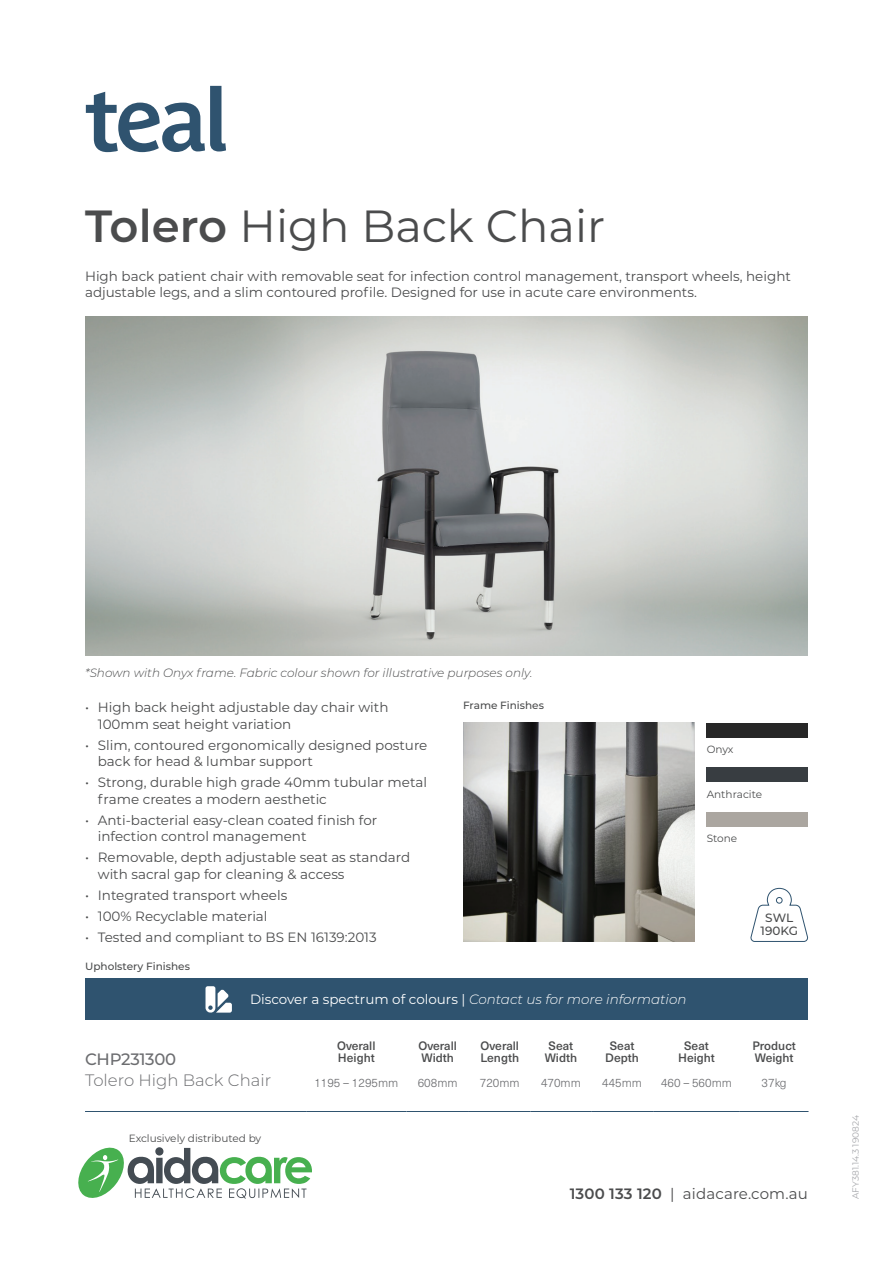
<style>
.page{position:relative;width:893px;height:1263px;background:#fff}
.page>*{position:absolute;margin:0;border:0;box-sizing:border-box;transform-origin:0 0}
.t1{font:45px "Montserrat";color:#4b4c4d}
.t2{font:300 16.5px "Montserrat";color:#6c6d70}
.t3{font:500 16.5px "Montserrat";letter-spacing:-.02em;color:#6c6d70}
.t4{font:15px "Montserrat";letter-spacing:.01em;color:#4b4c4d}
.t5{font:13.5px/16.5px "Montserrat";color:#4b4c4d}
.t6{font:13.5px "Montserrat";color:#fff}
.t7{font:500 12px/12px "Neue Haas Unica W1 G";color:#4b4c4d}
.t8{font:italic 300 12px "Montserrat";color:#4b4c4d}
.t9{font:300 12px "Neue Haas Unica W1 G";color:#6c6d70}
.t10{font:500 12px/13.5px "Montserrat";color:#4b4c4d;text-align:center}
.t11{font:10.5px "Montserrat";color:#4b4c4d}
.t12{font:500 10.5px "Montserrat";color:#4b4c4d}
.t13{font:9px "Montserrat";color:#a8a9ad}
.s1{font-weight:600}
.s2{font-weight:300;font-style:italic}
</style>
<div class="page">
<svg style="left:86px;top:86px;width:140px;height:66px"></svg>
<svg style="left:78px;top:1147px;width:234px;height:52px"></svg>
<img style="left:85px;top:316px;width:723px;height:340px">
<hr style="left:85px;top:1111px;width:83px;height:1px;background:#2f536f">
<hr style="left:168px;top:1111px;width:138px;height:1px;background:#2f536f">
<hr style="left:306px;top:1111px;width:100px;height:1px;background:#2f536f">
<hr style="left:406px;top:1111px;width:63px;height:1px;background:#2f536f">
<hr style="left:469px;top:1111px;width:62px;height:1px;background:#2f536f">
<hr style="left:531px;top:1111px;width:60px;height:1px;background:#2f536f">
<hr style="left:591px;top:1111px;width:62px;height:1px;background:#2f536f">
<hr style="left:653px;top:1111px;width:87px;height:1px;background:#2f536f">
<hr style="left:740px;top:1111px;width:68px;height:1px;background:#2f536f">
<svg style="left:750px;top:888px;width:58px;height:54px"></svg>
<img style="left:463px;top:723px;width:231px;height:219px">
<div style="left:707px;top:723px;width:101px;height:14px;background:#272727"></div>
<div style="left:707px;top:767px;width:101px;height:15px;background:#383d41"></div>
<div style="left:707px;top:812px;width:101px;height:15px;background:#aba6a0"></div>
<div style="left:85px;top:979px;width:723px;height:41px;background:#2f536f"></div>
<svg style="left:206px;top:986px;width:26px;height:27px"></svg>
<h1 class="t1" style="left:85px;top:195px;width:522px"><span class="s1">Tolero</span> High Back Chair</h1>
<p class="t5" style="left:85px;top:267px;width:707px">High back patient chair with removable seat for infection control management, transport wheels, height adjustable legs, and a slim contoured profile. Designed for use in acute care environments.</p>
<p class="t8" style="left:85px;top:665px;width:449px">*Shown with Onyx frame. Fabric colour shown for illustrative purposes only.</p>
<p class="t5" style="left:98px;top:699px;width:292px;text-indent:-13px">• High back height adjustable day chair with<br>100mm seat height variation</p>
<p class="t5" style="left:98px;top:736px;width:331px;text-indent:-13px">• Slim, contoured ergonomically designed posture back for head &amp; lumbar support</p>
<p class="t5" style="left:98px;top:774px;width:331px;text-indent:-13px">• Strong, durable high grade 40mm tubular metal frame creates a modern aesthetic</p>
<p class="t5" style="left:98px;top:811px;width:281px;text-indent:-13px">• Anti-bacterial easy-clean coated finish for infection control management</p>
<p class="t5" style="left:98px;top:849px;width:314px;text-indent:-13px">• Removable, depth adjustable seat as standard with sacral gap for cleaning &amp; access</p>
<p class="t5" style="left:85px;top:886px;width:204px">• Integrated transport wheels</p>
<p class="t5" style="left:85px;top:907px;width:184px">• 100% Recyclable material</p>
<p class="t5" style="left:85px;top:928px;width:293px">• Tested and compliant to BS EN 16139:2013</p>
<p class="t12" style="left:85px;top:959px;width:106px">Upholstery Finishes</p>
<p class="t12" style="left:463px;top:698px;width:82px">Frame Finishes</p>
<p class="t6" style="left:250px;top:990px;width:438px">Discover a spectrum of colours | <span class="s2">Contact us for more information</span></p>
<p class="t11" style="left:707px;top:742px;width:28px">Onyx</p>
<p class="t11" style="left:707px;top:787px;width:57px">Anthracite</p>
<p class="t11" style="left:707px;top:831px;width:32px">Stone</p>
<p class="t10" style="left:760px;top:910px;width:39px">SWL<br>190KG</p>
<p class="t3" style="left:85px;top:1048px;width:92px">CHP231300</p>
<p class="t2" style="left:85px;top:1069px;width:188px">Tolero High Back Chair</p>
<p class="t11" style="left:129px;top:1131px;width:134px">Exclusively distributed by</p>
<p class="t7" style="left:337px;top:1039px;width:40px">Overall<br>Height</p>
<p class="t7" style="left:418px;top:1039px;width:40px">Overall<br>Width</p>
<p class="t7" style="left:480px;top:1039px;width:40px">Overall<br>Length</p>
<p class="t7" style="left:545px;top:1039px;width:34px;text-align:center">Seat<br>Width</p>
<p class="t7" style="left:605px;top:1039px;width:35px;text-align:center">Seat<br>Depth</p>
<p class="t7" style="left:678px;top:1039px;width:38px;text-align:center">Seat<br>Height</p>
<p class="t7" style="left:752px;top:1039px;width:45px">Product<br>Weight</p>
<p class="t9" style="left:314px;top:1074px;width:86px">1195 – 1295mm</p>
<p class="t9" style="left:418px;top:1074px;width:41px">608mm</p>
<p class="t9" style="left:480px;top:1074px;width:41px">720mm</p>
<p class="t9" style="left:541px;top:1074px;width:41px">470mm</p>
<p class="t9" style="left:602px;top:1074px;width:41px">445mm</p>
<p class="t9" style="left:661px;top:1074px;width:72px">460 – 560mm</p>
<p class="t9" style="left:762px;top:1074px;width:27px">37kg</p>
<p class="t4" style="left:570px;top:1183px;width:240px"><span class="s1">1300 133 120</span> | aidacare.com.au</p>
<p class="t13" style="left:850px;top:1199px;width:85px;rotate:-90deg">AFY381.14.3 190824</p>
</div>
